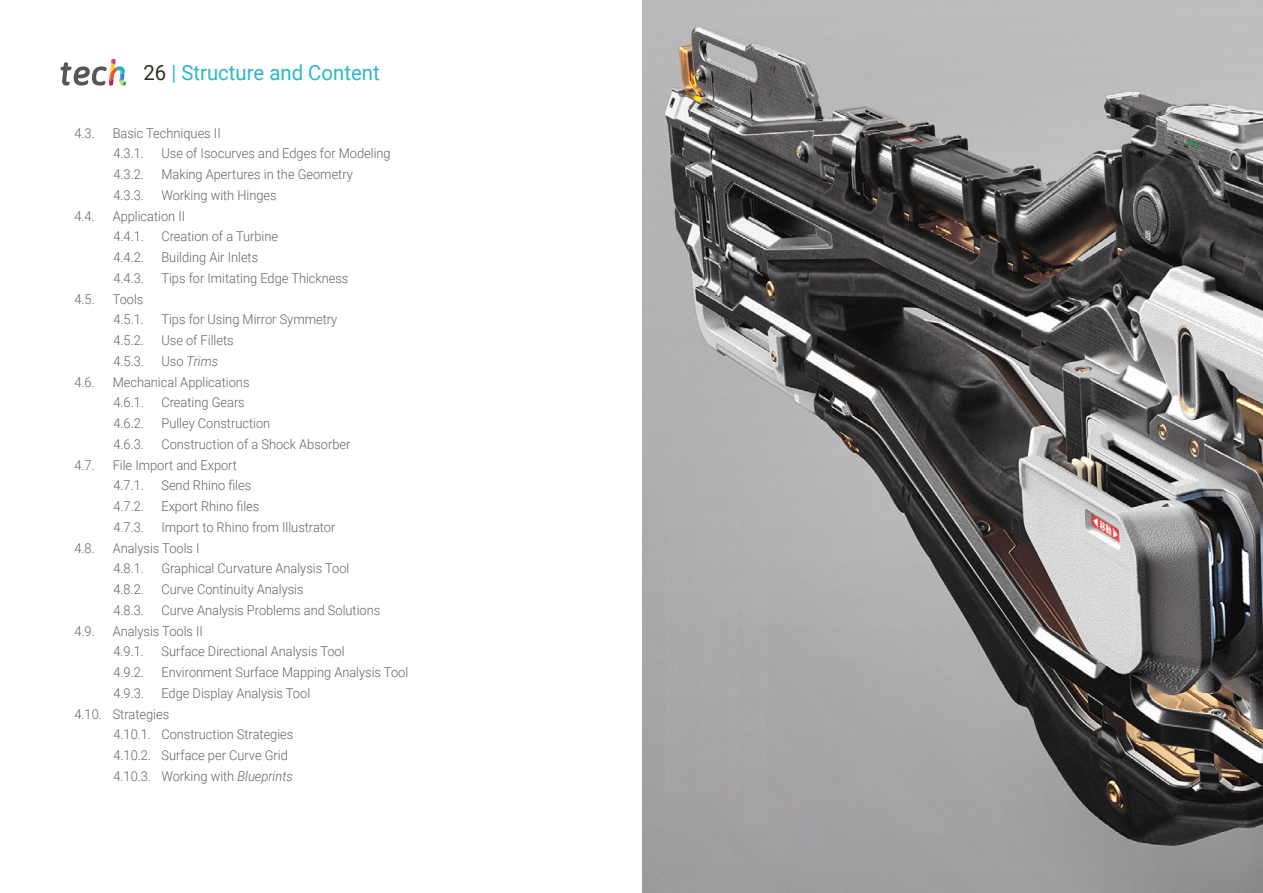
<style>
.page{position:relative;width:1263px;height:893px;background:#fff}
.page>*{position:absolute;margin:0;border:0;box-sizing:border-box;transform-origin:0 0}
.t1{font:21px "Roboto";color:#2db8c5}
.t2{font:300 13.5px/20.7px "Roboto";color:#61646a;scale:.95 1}
.t3{font:italic 300 13.5px "Roboto";color:#61646a;scale:.95 1}
.s1{color:#312e20}
.s2{font-style:normal}
.s3{font-style:italic}
</style>
<div class="page">
<svg style="left:61px;top:59px;width:65px;height:27px"></svg>
<img style="left:642px;top:0;width:621px;height:893px">
<h1 class="t1" style="left:144px;top:57px;width:238px"><span class="s1">26</span> | Structure and Content</h1>
<p class="t2" style="left:74px;top:122px;width:23px">4.3.</p>
<p class="t2" style="left:113px;top:122px;width:115px">Basic Techniques II<br>4.3.1.</p>
<p class="t2" style="left:161px;top:143px;width:243px">Use of Isocurves and Edges for Modeling</p>
<p class="t2" style="left:113px;top:164px;width:34px">4.3.2.</p>
<p class="t2" style="left:161px;top:164px;width:203px">Making Apertures in the Geometry</p>
<p class="t2" style="left:113px;top:184px;width:34px">4.3.3.</p>
<p class="t2" style="left:161px;top:184px;width:123px">Working with Hinges</p>
<p class="t2" style="left:74px;top:205px;width:23px">4.4.</p>
<p class="t2" style="left:113px;top:205px;width:78px">Application II<br>4.4.1.</p>
<p class="t2" style="left:161px;top:226px;width:124px">Creation of a Turbine</p>
<p class="t2" style="left:113px;top:247px;width:34px">4.4.2.</p>
<p class="t2" style="left:161px;top:247px;width:103px">Building Air Inlets</p>
<p class="t2" style="left:113px;top:267px;width:34px">4.4.3.</p>
<p class="t2" style="left:161px;top:267px;width:198px">Tips for Imitating Edge Thickness</p>
<p class="t2" style="left:74px;top:288px;width:23px">4.5.</p>
<p class="t2" style="left:113px;top:288px;width:34px">Tools<br>4.5.1.</p>
<p class="t2" style="left:161px;top:309px;width:187px">Tips for Using Mirror Symmetry</p>
<p class="t2" style="left:113px;top:330px;width:34px">4.5.2.</p>
<p class="t2" style="left:161px;top:330px;width:78px">Use of Fillets</p>
<p class="t2" style="left:113px;top:350px;width:34px">4.5.3.</p>
<p class="t3" style="left:161px;top:352px;width:61px"><span class="s2">Uso</span> Trims</p>
<p class="t2" style="left:74px;top:371px;width:23px">4.6.</p>
<p class="t2" style="left:113px;top:371px;width:145px">Mechanical Applications<br>4.6.1.</p>
<p class="t2" style="left:161px;top:392px;width:89px">Creating Gears</p>
<p class="t2" style="left:113px;top:413px;width:34px">4.6.2.</p>
<p class="t2" style="left:161px;top:413px;width:116px">Pulley Construction</p>
<p class="t2" style="left:113px;top:433px;width:34px">4.6.3.</p>
<p class="t2" style="left:161px;top:433px;width:200px">Construction of a Shock Absorber</p>
<p class="t2" style="left:74px;top:454px;width:23px">4.7.</p>
<p class="t2" style="left:113px;top:454px;width:132px">File Import and Export<br>4.7.1.</p>
<p class="t2" style="left:161px;top:475px;width:96px">Send Rhino files</p>
<p class="t2" style="left:113px;top:496px;width:34px">4.7.2.</p>
<p class="t2" style="left:161px;top:496px;width:105px">Export Rhino files</p>
<p class="t2" style="left:113px;top:516px;width:34px">4.7.3.</p>
<p class="t2" style="left:161px;top:516px;width:185px">Import to Rhino from Illustrator</p>
<p class="t2" style="left:74px;top:537px;width:23px">4.8.</p>
<p class="t2" style="left:113px;top:537px;width:93px">Analysis Tools I<br>4.8.1.</p>
<p class="t2" style="left:161px;top:558px;width:199px">Graphical Curvature Analysis Tool</p>
<p class="t2" style="left:113px;top:579px;width:34px">4.8.2.</p>
<p class="t2" style="left:161px;top:579px;width:151px">Curve Continuity Analysis</p>
<p class="t2" style="left:113px;top:599px;width:34px">4.8.3.</p>
<p class="t2" style="left:161px;top:599px;width:232px">Curve Analysis Problems and Solutions</p>
<p class="t2" style="left:74px;top:620px;width:23px">4.9.</p>
<p class="t2" style="left:113px;top:620px;width:97px">Analysis Tools II<br>4.9.1.</p>
<p class="t2" style="left:161px;top:641px;width:194px">Surface Directional Analysis Tool</p>
<p class="t2" style="left:113px;top:662px;width:34px">4.9.2.</p>
<p class="t2" style="left:161px;top:662px;width:261px">Environment Surface Mapping Analysis Tool</p>
<p class="t2" style="left:113px;top:682px;width:34px">4.9.3.</p>
<p class="t2" style="left:74px;top:682px;width:250px;text-indent:87px">Edge Display Analysis Tool<br>4.10. Strategies</p>
<p class="t2" style="left:113px;top:724px;width:191px">4.10.1. Construction Strategies<br>4.10.2. Surface per Curve Grid<br>4.10.3. Working with <span class="s3">Blueprints</span></p>
</div>
